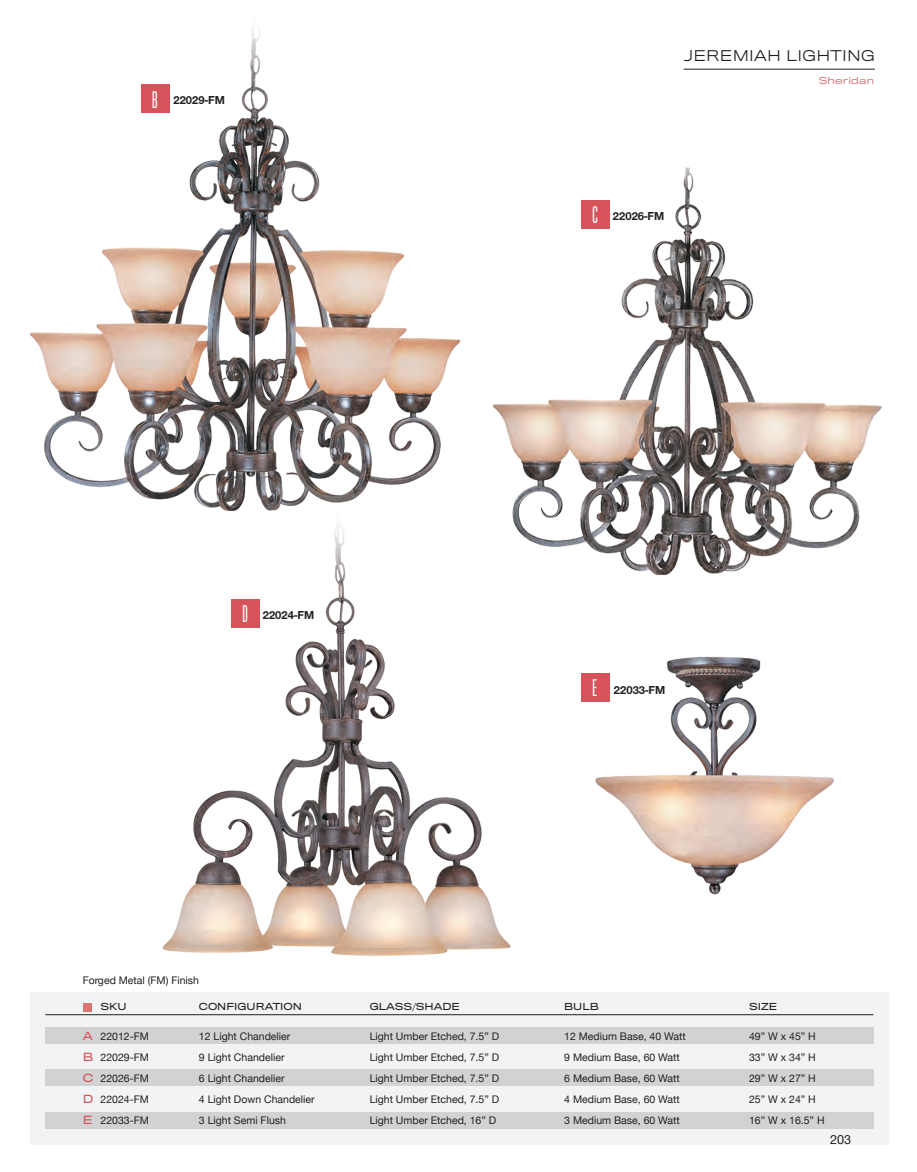
<style>
.page{position:relative;width:917px;height:1172px;background:#fff}
.page>*{position:absolute;margin:0;border:0;box-sizing:border-box;transform-origin:0 0}
.t1{font:21px "Titling Gothic FB Skyline";color:#fff}
.t2{font:300 13.8px "Titling Gothic FB Wide";letter-spacing:.015em;color:#231f20}
.t3{font:13.5px "Helvetica Neue H55";color:#231f20}
.t4{font:12px "Helvetica Neue H75";color:#231f20}
.t5{font:10.5px "Helvetica Neue";color:#231f20}
.t6{font:10.5px "Titling Gothic FB Wide";color:#d45459}
.t7{font:9px "Titling Gothic FB Wide";color:#231f20}
.GlamourCOPY{font:300 9px "Titling Gothic FB Wide";letter-spacing:.025em;color:#d45459}
</style>
<div class="page">
<img style="left:493px;top:167px;width:389px;height:409px">
<img style="left:162px;top:509px;width:352px;height:447px">
<img style="left:589px;top:656px;width:245px;height:239px">
<img style="left:29px;top:28px;width:434px;height:492px">
<div style="left:231px;top:600px;width:28px;height:28px;background:#d45459"></div>
<div style="left:581px;top:674px;width:28px;height:28px;background:#d45459"></div>
<div style="left:581px;top:200px;width:28px;height:28px;background:#d45459"></div>
<div style="left:141px;top:84px;width:28px;height:28px;background:#d45459"></div>
<div style="left:30px;top:992px;width:858px;height:153px;background:#f2f3f4"></div>
<div style="left:83px;top:1003px;width:8px;height:8px;background:#db7671"></div>
<hr style="left:45px;top:1014px;width:828px;height:1px;background:#231f20">
<div style="left:45px;top:1027px;width:828px;height:16px;background:#d1d2d4"></div>
<div style="left:45px;top:1069px;width:828px;height:17px;background:#d1d2d4"></div>
<div style="left:45px;top:1112px;width:828px;height:17px;background:#d1d2d4"></div>
<hr style="left:683px;top:69px;width:191px;height:1px;background:#231f20">
<p class="t1" style="left:152px;top:88px;width:7px">B</p>
<p class="t4" style="left:173px;top:92px;width:53px">22029-FM</p>
<p class="t2" style="left:684px;top:48px;width:192px">JEREMIAH LIGHTING</p>
<p class="GlamourCOPY" style="left:818px;top:75px;width:57px">Sheridan</p>
<p class="t1" style="left:592px;top:203px;width:7px">C</p>
<p class="t4" style="left:612px;top:208px;width:53px">22026-FM</p>
<p class="t1" style="left:242px;top:602px;width:7px">D</p>
<p class="t4" style="left:263px;top:607px;width:53px">22024-FM</p>
<p class="t1" style="left:592px;top:676px;width:6px">E</p>
<p class="t4" style="left:613px;top:682px;width:53px">22033-FM</p>
<p class="t5" style="left:83px;top:971px;width:118px">Forged Metal (FM) Finish</p>
<p class="t7" style="left:100px;top:1001px;width:28px">SKU</p>
<p class="t5" style="left:100px;top:1027px;width:50px">22012-FM</p>
<p class="t5" style="left:100px;top:1048px;width:50px">22029-FM</p>
<p class="t5" style="left:100px;top:1069px;width:50px">22026-FM</p>
<p class="t5" style="left:100px;top:1090px;width:50px">22024-FM</p>
<p class="t5" style="left:100px;top:1111px;width:50px">22033-FM</p>
<p class="t6" style="left:83px;top:1029px;width:12px">A</p>
<p class="t6" style="left:83px;top:1050px;width:12px">B</p>
<p class="t6" style="left:83px;top:1071px;width:12px">C</p>
<p class="t6" style="left:83px;top:1092px;width:12px">D</p>
<p class="t6" style="left:83px;top:1113px;width:11px">E</p>
<p class="t7" style="left:199px;top:1001px;width:104px">CONFIGURATION</p>
<p class="t5" style="left:199px;top:1027px;width:93px">12 Light Chandelier</p>
<p class="t5" style="left:199px;top:1048px;width:87px">9 Light Chandelier</p>
<p class="t5" style="left:199px;top:1069px;width:87px">6 Light Chandelier</p>
<p class="t5" style="left:199px;top:1090px;width:117px">4 Light Down Chandelier</p>
<p class="t5" style="left:199px;top:1111px;width:88px">3 Light Semi Flush</p>
<p class="t7" style="left:369px;top:1001px;width:92px">GLASS/SHADE</p>
<p class="t5" style="left:369px;top:1027px;width:131px">Light Umber Etched, 7.5” D</p>
<p class="t5" style="left:369px;top:1048px;width:131px">Light Umber Etched, 7.5” D</p>
<p class="t5" style="left:369px;top:1069px;width:131px">Light Umber Etched, 7.5” D</p>
<p class="t5" style="left:369px;top:1090px;width:131px">Light Umber Etched, 7.5” D</p>
<p class="t5" style="left:369px;top:1111px;width:128px">Light Umber Etched, 16” D</p>
<p class="t7" style="left:564px;top:1001px;width:36px">BULB</p>
<p class="t5" style="left:564px;top:1027px;width:123px">12 Medium Base, 40 Watt</p>
<p class="t5" style="left:564px;top:1048px;width:117px">9 Medium Base, 60 Watt</p>
<p class="t5" style="left:564px;top:1069px;width:117px">6 Medium Base, 60 Watt</p>
<p class="t5" style="left:564px;top:1090px;width:117px">4 Medium Base, 60 Watt</p>
<p class="t5" style="left:564px;top:1111px;width:117px">3 Medium Base, 60 Watt</p>
<p class="t7" style="left:748px;top:1001px;width:30px">SIZE</p>
<p class="t5" style="left:748px;top:1027px;width:68px">49” W x 45” H</p>
<p class="t5" style="left:748px;top:1048px;width:68px">33” W x 34” H</p>
<p class="t5" style="left:748px;top:1069px;width:68px">29” W x 27” H</p>
<p class="t5" style="left:748px;top:1090px;width:68px">25” W x 24” H</p>
<p class="t5" style="left:748px;top:1111px;width:77px">16” W x 16.5” H</p>
<p class="t3" style="left:829px;top:1130px;width:23px">203</p>
</div>
